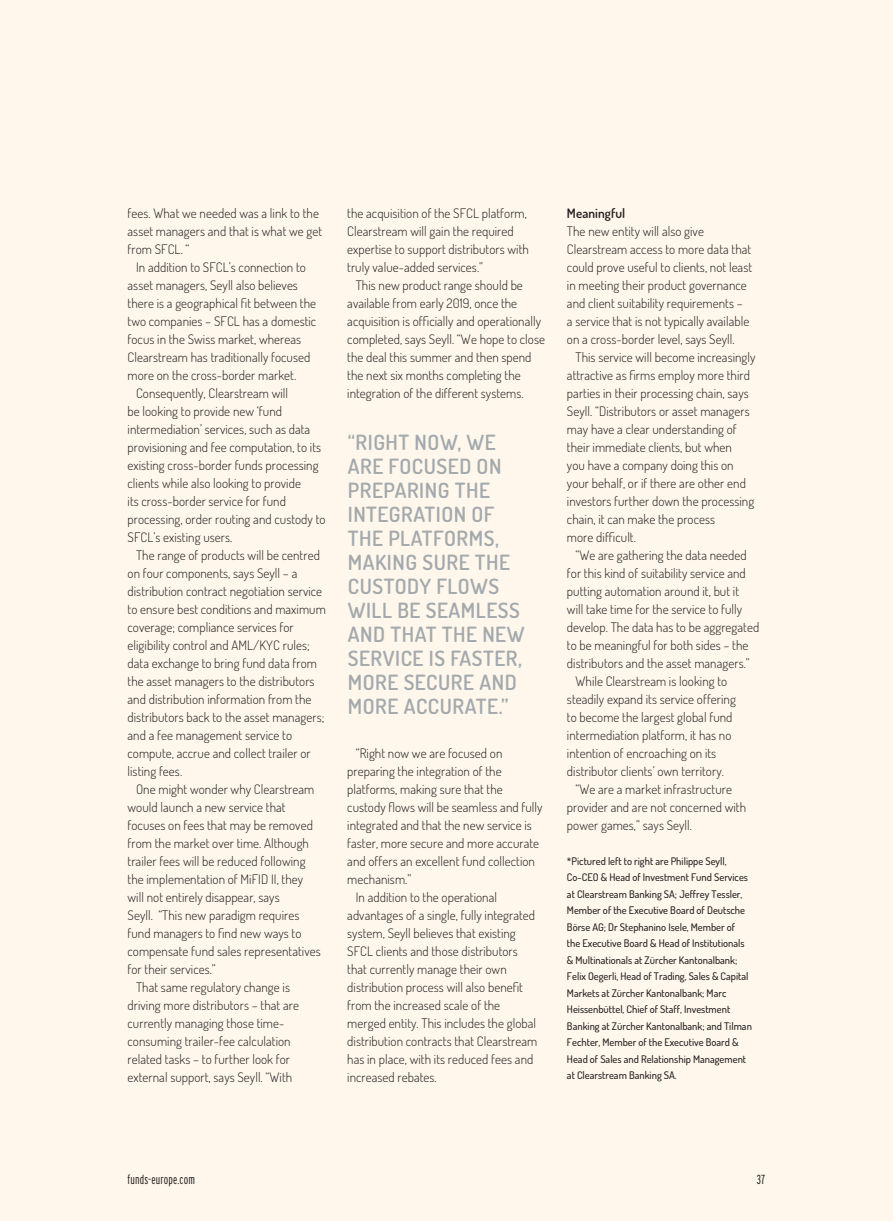
<style>
.page{position:relative;width:893px;height:1221px;background:#fff}
.page>*{position:absolute;margin:0;border:0;box-sizing:border-box;transform-origin:0 0}
.t1{font:600 21px/24px "Dosis";letter-spacing:.025em;color:#a3a9ad}
.BODY_COPY{font:300 13.2px/18px "Dosis";letter-spacing:.005em;color:#231f20}
.t2{font:300 extra-condensed 13.2px "Interstate";letter-spacing:.01em;color:#231f20}
.BODY_COPY-2{font:600 13.2px "Dosis";letter-spacing:.005em;color:#231f20}
.BODY_COPY-3{font:500 10.5px/16.5px "Dosis";color:#231f20}
</style>
<div class="page">
<div style="left:0;top:0;width:893px;height:1220px;background:#fff7eb"></div>
<p class="BODY_COPY" style="left:128px;top:203px;width:196px">fees. What we needed was a link to the asset managers and that is what we get from SFCL. “</p>
<p class="BODY_COPY" style="left:128px;top:257px;width:190px;text-indent:9px">In addition to SFCL’s connection to asset managers, Seyll also believes there is a geographical fit between the two companies – SFCL has a domestic focus in the Swiss market, whereas Clearstream has traditionally focused more on the cross-border market.</p>
<p class="BODY_COPY" style="left:128px;top:383px;width:199px;text-indent:9px">Consequently, Clearstream will<br>be looking to provide new ‘fund intermediation’ services, such as data provisioning and fee computation, to its existing cross-border funds processing clients while also looking to provide<br>its cross-border service for fund processing, order routing and custody to SFCL’s existing users.</p>
<p class="BODY_COPY" style="left:128px;top:545px;width:200px;text-indent:9px">The range of products will be centred on four components, says Seyll – a distribution contract negotiation service to ensure best conditions and maximum coverage; compliance services for eligibility control and AML/KYC rules; data exchange to bring fund data from the asset managers to the distributors and distribution information from the distributors back to the asset managers; and a fee management service to compute, accrue and collect trailer or listing fees.</p>
<p class="BODY_COPY" style="left:128px;top:779px;width:195px;text-indent:9px">One might wonder why Clearstream would launch a new service that focuses on fees that may be removed from the market over time. Although trailer fees will be reduced following the implementation of MiFID II, they will not entirely disappear, says<br>Seyll. “This new paradigm requires fund managers to find new ways to compensate fund sales representatives for their services.”</p>
<p class="BODY_COPY" style="left:128px;top:977px;width:173px;text-indent:9px">That same regulatory change is driving more distributors – that are currently managing those time&shy;consuming trailer-fee calculation related tasks – to further look for external support, says Seyll. “With</p>
<p class="BODY_COPY" style="left:347px;top:203px;width:183px">the acquisition of the SFCL platform, Clearstream will gain the required expertise to support distributors with truly value-added services.”</p>
<p class="BODY_COPY" style="left:347px;top:275px;width:199px;text-indent:9px">This new product range should be available from early 2019, once the acquisition is officially and operationally completed, says Seyll. “We hope to close the deal this summer and then spend the next six months completing the integration of the different systems.</p>
<p class="t1" style="left:348px;top:430px;width:178px">“RIGHT NOW, WE<br>ARE FOCUSED ON<br>PREPARING THE<br>INTEGRATION OF<br>THE PLATFORMS,<br>MAKING SURE THE<br>CUSTODY FLOWS<br>WILL BE SEAMLESS<br>AND THAT THE NEW<br>SERVICE IS FASTER,<br>MORE SECURE AND<br>MORE ACCURATE.”</p>
<p class="BODY_COPY" style="left:347px;top:743px;width:197px;text-indent:9px">“Right now we are focused on preparing the integration of the platforms, making sure that the custody flows will be seamless and fully integrated and that the new service is faster, more secure and more accurate and offers an excellent fund collection mechanism.”</p>
<p class="BODY_COPY" style="left:347px;top:887px;width:192px;text-indent:9px">In addition to the operational advantages of a single, fully integrated system, Seyll believes that existing SFCL clients and those distributors that currently manage their own distribution process will also benefit from the increased scale of the merged entity. This includes the global distribution contracts that Clearstream has in place, with its reduced fees and increased rebates.</p>
<p class="BODY_COPY-2" style="left:567px;top:204px;width:60px">Meaningful</p>
<p class="BODY_COPY" style="left:567px;top:221px;width:187px">The new entity will also give Clearstream access to more data that could prove useful to clients, not least in meeting their product governance and client suitability requirements –<br>a service that is not typically available on a cross-border level, says Seyll.</p>
<p class="BODY_COPY" style="left:567px;top:347px;width:190px;text-indent:9px">This service will become increasingly attractive as firms employ more third parties in their processing chain, says Seyll. “Distributors or asset managers may have a clear understanding of their immediate clients, but when<br>you have a company doing this on your behalf, or if there are other end investors further down the processing chain, it can make the process<br>more difficult.</p>
<p class="BODY_COPY" style="left:567px;top:545px;width:194px;text-indent:9px">“We are gathering the data needed for this kind of suitability service and putting automation around it, but it<br>will take time for the service to fully develop. The data has to be aggregated to be meaningful for both sides – the distributors and the asset managers.”</p>
<p class="BODY_COPY" style="left:567px;top:671px;width:170px;text-indent:9px">While Clearstream is looking to steadily expand its service offering to become the largest global fund intermediation platform, it has no intention of encroaching on its distributor clients’ own territory.</p>
<p class="BODY_COPY" style="left:567px;top:779px;width:181px;text-indent:9px">“We are a market infrastructure provider and are not concerned with power games,” says Seyll.</p>
<p class="BODY_COPY-3" style="left:567px;top:852px;width:186px">*Pictured left to right are Philippe Seyll, Co-CEO &amp; Head of Investment Fund Services at Clearstream Banking SA; Jeffrey Tessler, Member of the Executive Board of Deutsche Börse AG; Dr Stephanino Isele, Member of<br>the Executive Board &amp; Head of Institutionals &amp; Multinationals at Zürcher Kantonalbank; Felix Oegerli, Head of Trading, Sales &amp; Capital Markets at Zürcher Kantonalbank; Marc Heissenbüttel, Chief of Staff, Investment Banking at Zürcher Kantonalbank; and Tilman Fechter, Member of the Executive Board &amp; Head of Sales and Relationship Management at Clearstream Banking SA.</p>
<p class="t2" style="left:128px;top:1171px;width:69px">funds-europe.com</p>
<p class="t2" style="left:757px;top:1171px;width:10px">37</p>
</div>
